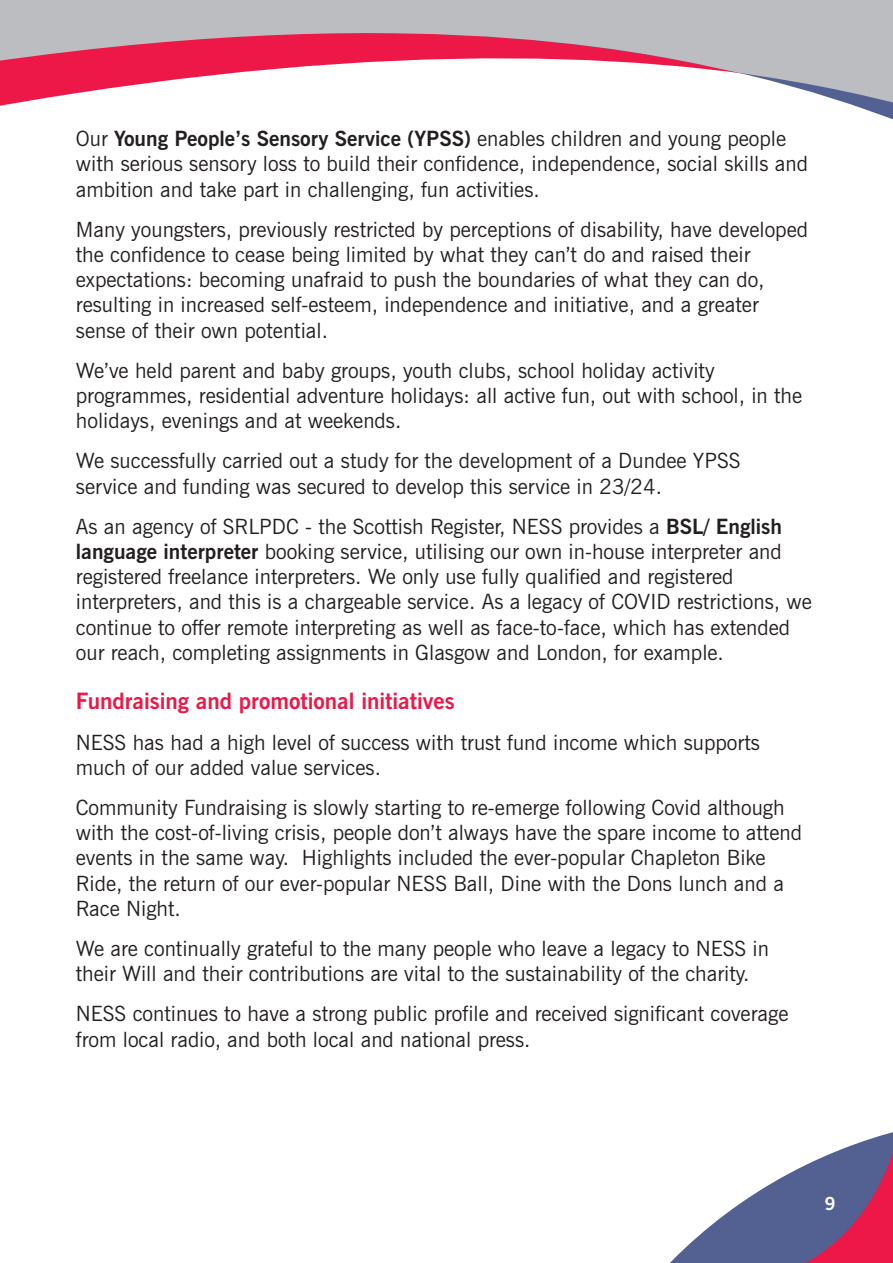
<style>
.page{position:relative;width:893px;height:1263px;background:#fff}
.page>*{position:absolute;margin:0;border:0;box-sizing:border-box;transform-origin:0 0}
.t1{font:700 22.5px "News Gothic BT";color:#ed1748}
.t2{font:21px/25.2px "News Gothic BT";color:#231f20}
.t3{font:700 18px "News Gothic BT";color:#fff}
.s1{font-weight:700}
</style>
<div class="page">
<svg style="left:0;top:0;width:893px;height:106px"></svg>
<svg style="left:670px;top:1132px;width:223px;height:131px"></svg>
<p class="t2" style="left:76px;top:126px;width:734px">Our <span class="s1">Young People’s Sensory Service (YPSS)</span> enables children and young people with serious sensory loss to build their confidence, independence, social skills and ambition and take part in challenging, fun activities.</p>
<p class="t2" style="left:76px;top:217px;width:734px">Many youngsters, previously restricted by perceptions of disability, have developed the confidence to cease being limited by what they can’t do and raised their expectations: becoming unafraid to push the boundaries of what they can do, resulting in increased self-esteem, independence and initiative, and a greater sense of their own potential.</p>
<p class="t2" style="left:76px;top:358px;width:728px">We’ve held parent and baby groups, youth clubs, school holiday activity programmes, residential adventure holidays: all active fun, out with school, in the holidays, evenings and at weekends.</p>
<p class="t2" style="left:76px;top:448px;width:666px">We successfully carried out a study for the development of a Dundee YPSS service and funding was secured to develop this service in 23/24.</p>
<p class="t2" style="left:76px;top:514px;width:737px">As an agency of SRLPDC - the Scottish Register, NESS provides a <span class="s1">BSL/ English language interpreter</span> booking service, utilising our own in-house interpreter and registered freelance interpreters. We only use fully qualified and registered interpreters, and this is a chargeable service. As a legacy of COVID restrictions, we continue to offer remote interpreting as well as face-to-face, which has extended our reach, completing assignments in Glasgow and London, for example.</p>
<p class="t1" style="left:76px;top:688px;width:380px">Fundraising and promotional initiatives</p>
<p class="t2" style="left:76px;top:729px;width:686px">NESS has had a high level of success with trust fund income which supports much of our added value services.</p>
<p class="t2" style="left:76px;top:795px;width:728px">Community Fundraising is slowly starting to re-emerge following Covid although with the cost-of-living crisis, people don’t always have the spare income to attend events in the same way. Highlights included the ever-popular Chapleton Bike Ride, the return of our ever-popular NESS Ball, Dine with the Dons lunch and a Race Night.</p>
<p class="t2" style="left:76px;top:936px;width:695px">We are continually grateful to the many people who leave a legacy to NESS in their Will and their contributions are vital to the sustainability of the charity.</p>
<p class="t2" style="left:76px;top:1001px;width:714px">NESS continues to have a strong public profile and received significant coverage from local radio, and both local and national press.</p>
<p class="t3" style="left:825px;top:1192px;width:12px">9</p>
</div>
